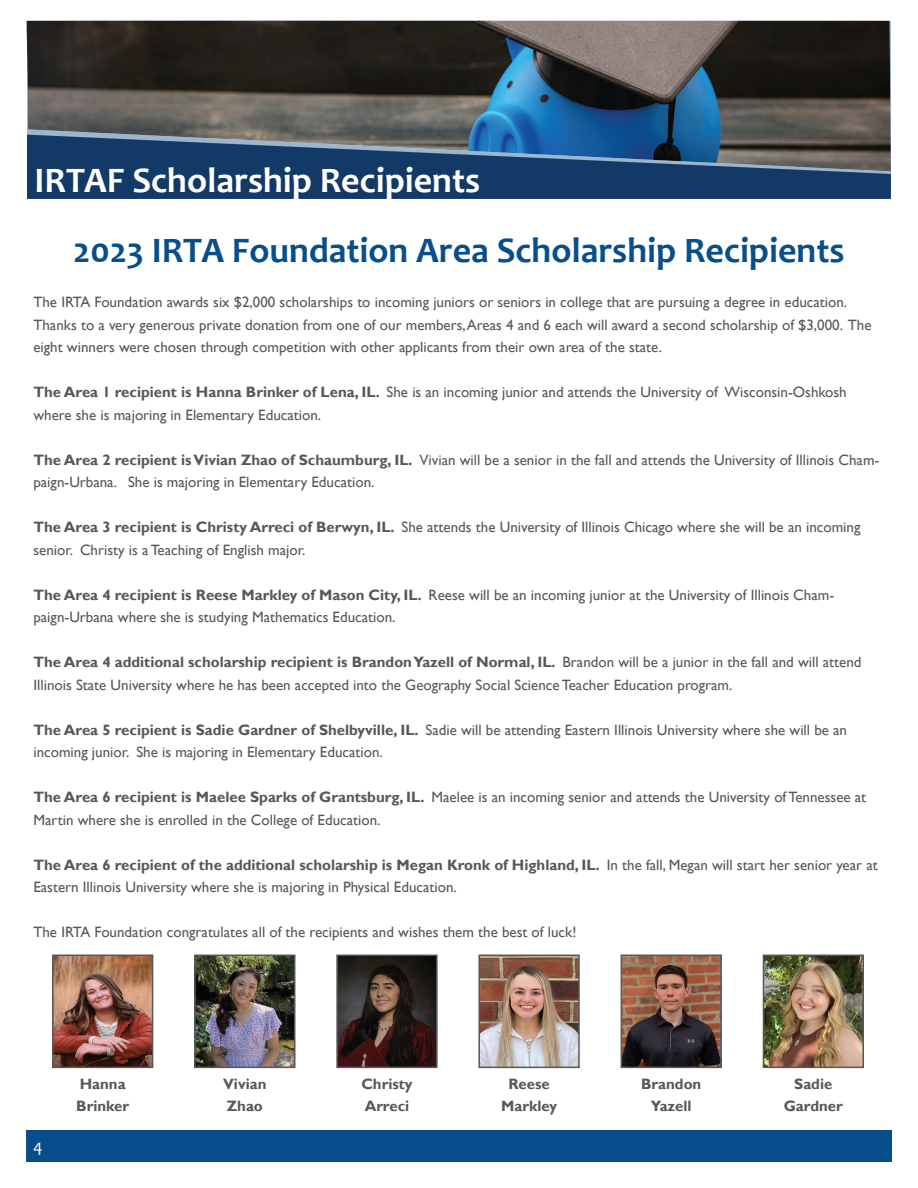
<style>
.page{position:relative;width:918px;height:1188px;background:#fff}
.page>*{position:absolute;margin:0;border:0;box-sizing:border-box;transform-origin:0 0}
.Paragraph_Style_1{font:700 36px "Candara";color:#084e8b}
.t1{font:700 36px "Candara";color:#fff}
.t2{font:18px "Candara";color:#fff}
.Paragraph_Style_1-2{font:15px/22.5px "Gill Sans";color:#57585a}
.Paragraph_Style_1-3{font:700 15px/22.5px "Gill Sans";color:#57585a}
.s1{font-weight:700}
</style>
<div class="page">
<div style="left:27px;top:1131px;width:864px;height:30px;background:#084e8b"></div>
<div style="left:27px;top:171px;width:864px;height:27px;background:#133a67"></div>
<img style="left:27px;top:21px;width:864px;height:150px">
<img style="left:55px;top:958px;width:95px;height:107px">
<div style="left:52px;top:955px;width:101px;height:113px;border:2px solid #57585a"></div>
<img style="left:197px;top:958px;width:95px;height:107px">
<div style="left:194px;top:955px;width:101px;height:113px;border:2px solid #57585a"></div>
<img style="left:339px;top:958px;width:96px;height:107px">
<div style="left:336px;top:955px;width:102px;height:113px;border:2px solid #57585a"></div>
<img style="left:481px;top:958px;width:96px;height:107px">
<div style="left:478px;top:955px;width:102px;height:113px;border:2px solid #57585a"></div>
<img style="left:624px;top:958px;width:95px;height:107px">
<div style="left:621px;top:955px;width:101px;height:113px;border:2px solid #57585a"></div>
<img style="left:766px;top:958px;width:95px;height:107px">
<div style="left:763px;top:955px;width:101px;height:113px;border:2px solid #57585a"></div>
<p class="t1" style="left:35px;top:158px;width:447px">IRTAF Scholarship Recipients</p>
<p class="Paragraph_Style_1" style="left:73px;top:228px;width:773px">2023 IRTA Foundation Area Scholarship Recipients</p>
<p class="Paragraph_Style_1-2" style="left:33px;top:291px;width:840px">The IRTA Foundation awards six $2,000 scholarships to incoming juniors or seniors in college that are pursuing a degree in education.<br>Thanks to a very generous private donation from one of our members, Areas 4 and 6 each will award a second scholarship of $3,000. The eight winners were chosen through competition with other applicants from their own area of the state.</p>
<p class="Paragraph_Style_1-2" style="left:33px;top:381px;width:815px"><span class="s1">The Area 1 recipient is Hanna Brinker of Lena, IL.</span> She is an incoming junior and attends the University of Wisconsin-Oshkosh where she is majoring in Elementary Education.</p>
<p class="Paragraph_Style_1-2" style="left:33px;top:449px;width:847px"><span class="s1">The Area 2 recipient is Vivian Zhao of Schaumburg, IL.</span> Vivian will be a senior in the fall and attends the University of Illinois Cham&shy;paign-Urbana. She is majoring in Elementary Education.</p>
<p class="Paragraph_Style_1-2" style="left:33px;top:516px;width:829px"><span class="s1">The Area 3 recipient is Christy Arreci of Berwyn, IL.</span> She attends the University of Illinois Chicago where she will be an incoming senior. Christy is a Teaching of English major.</p>
<p class="Paragraph_Style_1-2" style="left:33px;top:584px;width:802px"><span class="s1">The Area 4 recipient is Reese Markley of Mason City, IL.</span> Reese will be an incoming junior at the University of Illinois Cham&shy;paign-Urbana where she is studying Mathematics Education.</p>
<p class="Paragraph_Style_1-2" style="left:33px;top:651px;width:830px"><span class="s1">The Area 4 additional scholarship recipient is Brandon Yazell of Normal, IL.</span> Brandon will be a junior in the fall and will attend<br>Illinois State University where he has been accepted into the Geography Social Science Teacher Education program.</p>
<p class="Paragraph_Style_1-2" style="left:33px;top:719px;width:815px"><span class="s1">The Area 5 recipient is Sadie Gardner of Shelbyville, IL.</span> Sadie will be attending Eastern Illinois University where she will be an incoming junior. She is majoring in Elementary Education.</p>
<p class="Paragraph_Style_1-2" style="left:33px;top:786px;width:834px"><span class="s1">The Area 6 recipient is Maelee Sparks of Grantsburg, IL.</span> Maelee is an incoming senior and attends the University of Tennessee at<br>Martin where she is enrolled in the College of Education.</p>
<p class="Paragraph_Style_1-2" style="left:33px;top:854px;width:846px"><span class="s1">The Area 6 recipient of the additional scholarship is Megan Kronk of Highland, IL.</span> In the fall, Megan will start her senior year at<br>Eastern Illinois University where she is majoring in Physical Education.</p>
<p class="Paragraph_Style_1-2" style="left:33px;top:921px;width:545px">The IRTA Foundation congratulates all of the recipients and wishes them the best of luck!</p>
<p class="t2" style="left:33px;top:1135px;width:11px">4</p>
<p class="Paragraph_Style_1-3" style="left:76px;top:1073px;width:54px">Hanna<br>Brinker</p>
<p class="Paragraph_Style_1-3" style="left:223px;top:1073px;width:45px">Vivian<br>Zhao</p>
<p class="Paragraph_Style_1-3" style="left:361px;top:1073px;width:53px">Christy<br>Arreci</p>
<p class="Paragraph_Style_1-3" style="left:501px;top:1073px;width:57px;text-align:center">Reese<br>Markley</p>
<p class="Paragraph_Style_1-3" style="left:641px;top:1073px;width:62px;text-align:center">Brandon<br>Yazell</p>
<p class="Paragraph_Style_1-3" style="left:784px;top:1073px;width:61px;text-align:center">Sadie<br>Gardner</p>
</div>
